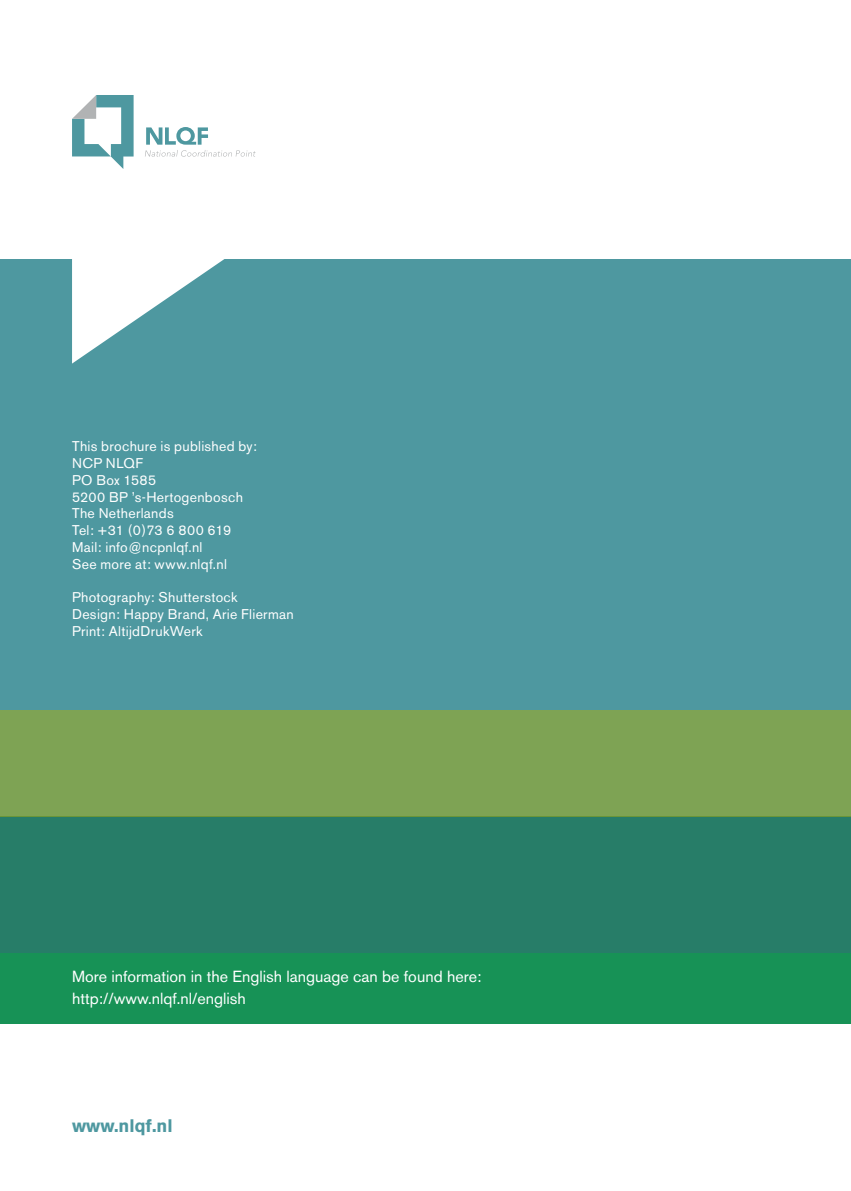
<style>
.page{position:relative;width:851px;height:1191px;background:#fff}
.page>*{position:absolute;margin:0;border:0;box-sizing:border-box;transform-origin:0 0}
.t1{font:700 18px "Akzidenz Grotesk BE";color:#4e98a0}
.t2{font:16px/22px "Akzidenz Grotesk BE";color:#fff}
.t3{font:14px/16.8px "Akzidenz Grotesk BE";letter-spacing:.02em;color:#fff}
</style>
<div class="page">
<div style="left:0;top:259px;width:850px;height:764px;background:#4e98a0"></div>
<svg style="left:72px;top:95px;width:62px;height:74px"></svg>
<svg style="left:145px;top:127px;width:110px;height:30px"></svg>
<div style="left:0;top:952px;width:850px;height:71px;background:#179256"></div>
<div style="left:0;top:816px;width:850px;height:136px;background:#277d68"></div>
<svg style="left:72px;top:259px;width:153px;height:104px"></svg>
<div style="left:0;top:710px;width:850px;height:106px;background:#7ea354"></div>
<p class="t3" style="left:72px;top:438px;width:186px">This brochure is published by:<br>NCP NLQF<br>PO Box 1585<br>5200 BP ’s-Hertogenbosch<br>The Netherlands<br>Tel: +31 (0)73 6 800 619<br>Mail: info@ncpnlqf.nl<br>See more at: www.nlqf.nl</p>
<p class="t3" style="left:72px;top:589px;width:223px">Photography: Shutterstock<br>Design: Happy Brand, Arie Flierman<br>Print: AltijdDrukWerk</p>
<p class="t2" style="left:72px;top:965px;width:411px">More information in the English language can be found here: http://www.nlqf.nl/english</p>
<p class="t1" style="left:72px;top:1115px;width:102px">www.nlqf.nl</p>
</div>
